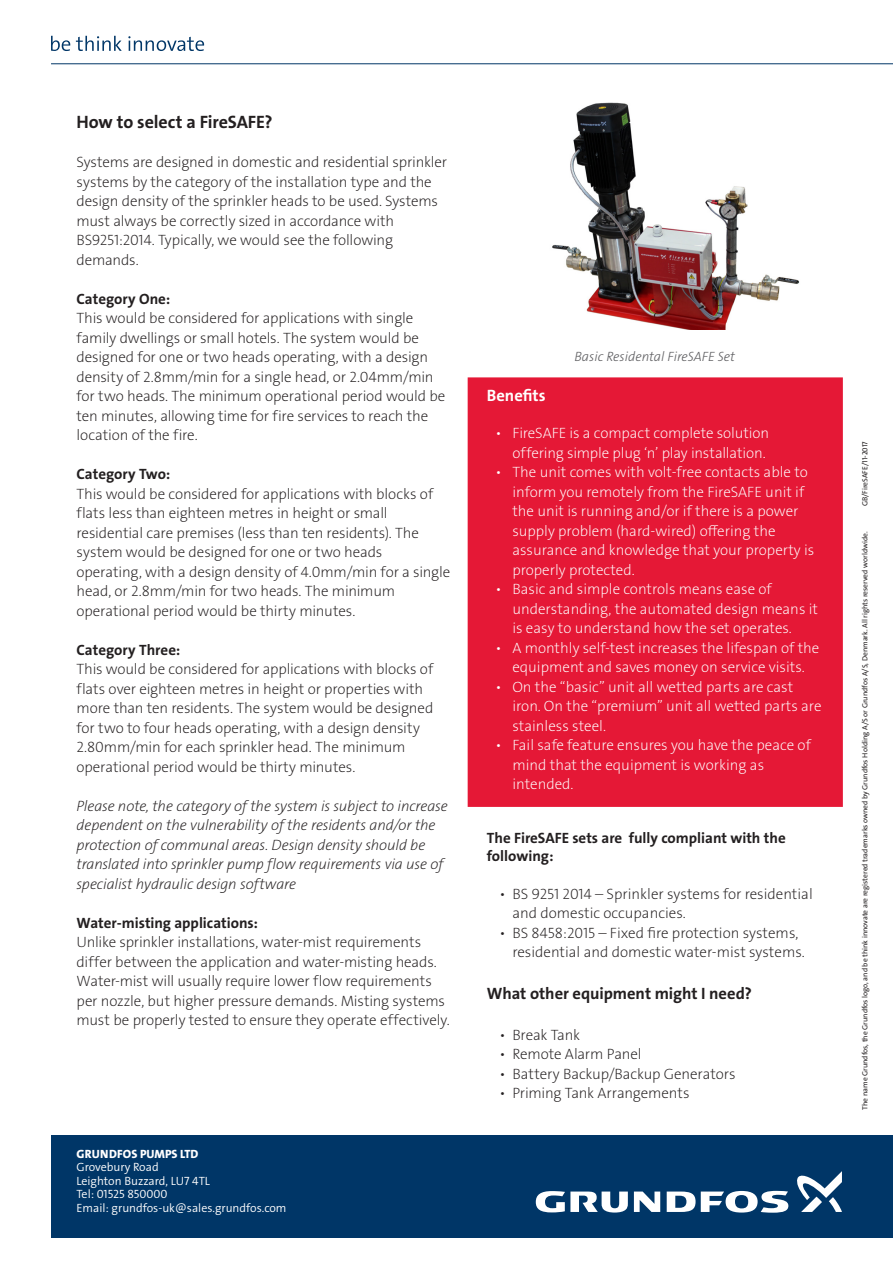
<style>
.page{position:relative;width:893px;height:1263px;background:#fff}
.page>*{position:absolute;margin:0;border:0;box-sizing:border-box;transform-origin:0 0}
.t1{font:18px "Grundfos The Sans V2 OT 7 B";letter-spacing:-.005em;color:#231f20}
.t2{font:16.5px "Grundfos The Sans V2 OT 7 B";letter-spacing:-.005em;color:#231f20}
.t3{font:16.5px "Grundfos The Sans V2 OT 7 B";color:#fff}
.t4{font:15px/19.5px "Grundfos The Sans V2 OT 2 XL";letter-spacing:-.01em;color:#231f20}
.t5{font:15px/19.5px "Grundfos The Sans V2 OT 2 XL";color:#fff}
.t6{font:15px/19.5px "Grundfos The Sans V2 OT 2 XL Italic";letter-spacing:-.01em;color:#231f20}
.t7{font:15px "Grundfos The Sans V2 OT 7 B";color:#231f20}
.t8{font:13.5px "Grundfos The Sans V2 OT 3 L Italic";color:#5f5f62}
.t9{font:12px "Grundfos The Sans V2 OT 4 SL";color:#fff}
.t10{font:12px "Grundfos The Sans V2 OT 8 XB";letter-spacing:.01em;color:#fff}
.t11{font:7.5px "Grundfos The Sans V2 OT 5 R";color:#231f20}
</style>
<div class="page">
<div style="left:51px;top:1135px;width:842px;height:102px;background:#003667"></div>
<hr style="left:51px;top:63px;width:842px;height:1px;background:#003667">
<svg style="left:51px;top:36px;width:19px;height:15px"></svg>
<svg style="left:76px;top:36px;width:46px;height:15px"></svg>
<svg style="left:128px;top:36px;width:76px;height:15px"></svg>
<svg style="left:634px;top:1191px;width:26px;height:21px"></svg>
<svg style="left:536px;top:1191px;width:92px;height:21px"></svg>
<svg style="left:667px;top:1191px;width:121px;height:22px"></svg>
<svg style="left:797px;top:1171px;width:45px;height:41px"></svg>
<div style="left:468px;top:377px;width:375px;height:430px;background:#e51836;border:3px solid #e51836"></div>
<img style="left:552px;top:102px;width:248px;height:228px">
<p class="t1" style="left:77px;top:110px;width:198px">How to select a FireSAFE?</p>
<p class="t4" style="left:77px;top:152px;width:372px">Systems are designed in domestic and residential sprinkler systems by the category of the installation type and the design density of the sprinkler heads to be used. Systems must always be correctly sized in accordance with BS9251:2014. Typically, we would see the following demands.</p>
<p class="t7" style="left:77px;top:289px;width:95px">Category One:</p>
<p class="t4" style="left:77px;top:308px;width:338px">This would be considered for applications with single</p>
<p class="t4" style="left:77px;top:328px;width:370px">family dwellings or small hotels. The system would be designed for one or two heads operating, with a design density of 2.8mm/min for a single head, or 2.04mm/min for two heads. The minimum operational period would be ten minutes, allowing time for fire services to reach the</p>
<p class="t4" style="left:77px;top:425px;width:123px">location of the fire.</p>
<p class="t7" style="left:77px;top:464px;width:95px">Category Two:</p>
<p class="t4" style="left:77px;top:484px;width:358px">This would be considered for applications with blocks of flats less than eighteen metres in height or small</p>
<p class="t4" style="left:77px;top:523px;width:344px">residential care premises (less than ten residents). The</p>
<p class="t4" style="left:77px;top:542px;width:307px">system would be designed for one or two heads</p>
<p class="t4" style="left:77px;top:562px;width:375px">operating, with a design density of 4.0mm/min for a single head, or 2.8mm/min for two heads. The minimum</p>
<p class="t4" style="left:77px;top:601px;width:280px">operational period would be thirty minutes.</p>
<p class="t7" style="left:77px;top:640px;width:105px">Category Three:</p>
<p class="t4" style="left:77px;top:659px;width:358px">This would be considered for applications with blocks of flats over eighteen metres in height or properties with more than ten residents. The system would be designed for two to four heads operating, with a design density 2.80mm/min for each sprinkler head. The minimum</p>
<p class="t4" style="left:77px;top:757px;width:280px">operational period would be thirty minutes.</p>
<p class="t6" style="left:77px;top:796px;width:373px">Please note, the category of the system is subject to increase dependent on the vulnerability of the residents and/or the protection of communal areas. Design density should be translated into sprinkler pump flow requirements via use of specialist hydraulic design software</p>
<p class="t7" style="left:77px;top:913px;width:183px">Water-misting applications:</p>
<p class="t4" style="left:77px;top:932px;width:375px">Unlike sprinkler installations, water-mist requirements differ between the application and water-misting heads.<br>Water-mist will usually require lower flow requirements per nozzle, but higher pressure demands. Misting systems must be properly tested to ensure they operate effectively.</p>
<p class="t10" style="left:77px;top:1146px;width:123px">GRUNDFOS PUMPS LTD</p>
<p class="t9" style="left:77px;top:1160px;width:84px">Grovebury Road</p>
<p class="t9" style="left:77px;top:1173px;width:135px">Leighton Buzzard, LU7 4TL</p>
<p class="t9" style="left:77px;top:1187px;width:93px">Tel: 01525 850000</p>
<p class="t9" style="left:77px;top:1200px;width:211px">Email: grundfos-uk@sales.grundfos.com</p>
<p class="t8" style="left:574px;top:348px;width:162px">Basic Residental FireSAFE Set</p>
<p class="t3" style="left:487px;top:384px;width:60px">Benefits</p>
<p class="t5" style="left:495px;top:423px;width:275px;text-align:right">• FireSAFE is a compact complete solution offering simple plug ‘n’ play installation.</p>
<p class="t5" style="left:512px;top:462px;width:303px;text-indent:-17px">• The unit comes with volt-free contacts able to inform you remotely from the FireSAFE unit if the unit is running and/or if there is a power supply problem (hard-wired) offering the assurance and knowledge that your property is properly protected.</p>
<p class="t5" style="left:512px;top:579px;width:307px;text-indent:-17px">• Basic and simple controls means ease of understanding, the automated design means it is easy to understand how the set operates.</p>
<p class="t5" style="left:495px;top:638px;width:326px;text-align:center">• A monthly self-test increases the lifespan of the equipment and saves money on service visits.</p>
<p class="t5" style="left:512px;top:677px;width:311px;text-indent:-17px">• On the “basic” unit all wetted parts are cast iron. On the “premium” unit all wetted parts are stainless steel.</p>
<p class="t5" style="left:512px;top:735px;width:300px;text-indent:-17px">• Fail safe feature ensures you have the peace of mind that the equipment is working as intended.</p>
<p class="t7" style="left:487px;top:828px;width:300px">The FireSAFE sets are fully compliant with the</p>
<p class="t7" style="left:487px;top:846px;width:68px">following:</p>
<p class="t4" style="left:512px;top:884px;width:302px;text-indent:-13px">• BS 9251 2014 – Sprinkler systems for residential and domestic occupancies.</p>
<p class="t4" style="left:512px;top:923px;width:294px;text-indent:-13px">• BS 8458:2015 – Fixed fire protection systems, residential and domestic water-mist systems.</p>
<p class="t2" style="left:487px;top:983px;width:266px">What other equipment might I need?</p>
<p class="t4" style="left:500px;top:1025px;width:82px">• Break Tank</p>
<p class="t4" style="left:500px;top:1044px;width:143px">• Remote Alarm Panel</p>
<p class="t4" style="left:500px;top:1064px;width:237px">• Battery Backup/Backup Generators</p>
<p class="t4" style="left:500px;top:1083px;width:191px">• Priming Tank Arrangements</p>
<p class="t11" style="left:860px;top:506px;width:67px;rotate:-90deg">GB/FireSAFE/11-2017</p>
<p class="t11" style="left:860px;top:1110px;width:580px;rotate:-90deg">The name Grundfos, the Grundfos logo, and be think innovate are registered trademarks owned by Grundfos Holding A/S or Grundfos A/S, Denmark. All rights reserved worldwide.</p>
</div>
